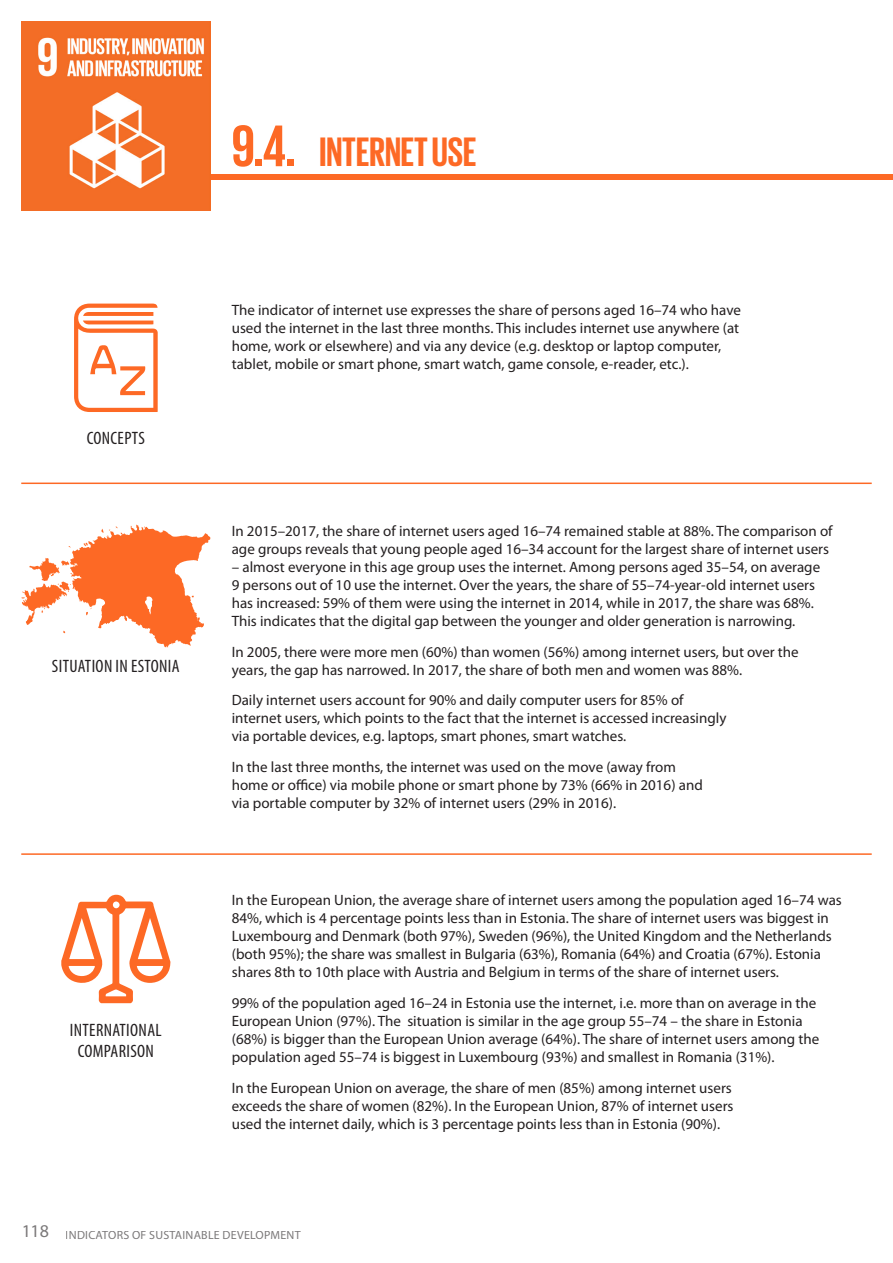
<style>
.page{position:relative;width:893px;height:1263px;background:#fff}
.page>*{position:absolute;margin:0;border:0;box-sizing:border-box;transform-origin:0 0}
.t1{font:700 60px "Giorgio Sans";color:#fd6925}
.Sihipealkiri{font:700 42px "Giorgio Sans";color:#fd6925}
.t2{font:condensed 18px/21.6px "Myriad Pro";letter-spacing:.02em;color:#231f20;text-align:center}
.Sisutekst{font:15px/18px "Myriad Pro";color:#231f20}
.t3{font:12px "Myriad Pro";letter-spacing:.02em;color:#231f20}
</style>
<div class="page">
<div style="left:21px;top:174px;width:872px;height:6px;background:#fd6925"></div>
<svg style="left:21px;top:525px;width:189px;height:122px"></svg>
<svg style="left:74px;top:304px;width:84px;height:108px"></svg>
<hr style="left:21px;top:482px;width:851px;height:2px;background:#fd6925">
<hr style="left:21px;top:853px;width:851px;height:2px;background:#fd6925">
<img style="left:21px;top:21px;width:189px;height:189px">
<svg style="left:61px;top:895px;width:109px;height:108px"></svg>
<p class="t1" style="left:232px;top:116px;width:66px">9.4.</p>
<p class="Sihipealkiri" style="left:319px;top:131px;width:159px">INTERNET USE</p>
<p class="t2" style="left:87px;top:427px;width:60px">CONCEPTS</p>
<p class="t2" style="left:52px;top:655px;width:129px">SITUATION IN ESTONIA</p>
<p class="t2" style="left:70px;top:1019px;width:93px">INTERNATIONAL<br>COMPARISON</p>
<p class="Sisutekst" style="left:232px;top:301px;width:511px">The indicator of internet use expresses the share of persons aged 16–74 who have used the internet in the last three months. This includes internet use anywhere (at home, work or elsewhere) and via any device (e.g. desktop or laptop computer, tablet, mobile or smart phone, smart watch, game console, e-reader, etc.).</p>
<p class="Sisutekst" style="left:232px;top:522px;width:602px">In 2015–2017, the share of internet users aged 16–74 remained stable at 88%. The comparison of age groups reveals that young people aged 16–34 account for the largest share of internet users</p>
<p class="Sisutekst" style="left:232px;top:558px;width:590px">– almost everyone in this age group uses the internet. Among persons aged 35–54, on average 9 persons out of 10 use the internet. Over the years, the share of 55–74-year-old internet users has increased: 59% of them were using the internet in 2014, while in 2017, the share was 68%.<br>This indicates that the digital gap between the younger and older generation is narrowing.</p>
<p class="Sisutekst" style="left:232px;top:642px;width:568px">In 2005, there were more men (60%) than women (56%) among internet users, but over the years, the gap has narrowed. In 2017, the share of both men and women was 88%.</p>
<p class="Sisutekst" style="left:232px;top:691px;width:496px">Daily internet users account for 90% and daily computer users for 85% of internet users, which points to the fact that the internet is accessed increasingly via portable devices, e.g. laptops, smart phones, smart watches.</p>
<p class="Sisutekst" style="left:232px;top:758px;width:473px">In the last three months, the internet was used on the move (away from home or office) via mobile phone or smart phone by 73% (66% in 2016) and via portable computer by 32% of internet users (29% in 2016).</p>
<p class="Sisutekst" style="left:232px;top:891px;width:612px">In the European Union, the average share of internet users among the population aged 16–74 was 84%, which is 4 percentage points less than in Estonia. The share of internet users was biggest in Luxembourg and Denmark (both 97%), Sweden (96%), the United Kingdom and the Netherlands (both 95%); the share was smallest in Bulgaria (63%), Romania (64%) and Croatia (67%). Estonia shares 8th to 10th place with Austria and Belgium in terms of the share of internet users.</p>
<p class="Sisutekst" style="left:232px;top:994px;width:589px">99% of the population aged 16–24 in Estonia use the internet, i.e. more than on average in the European Union (97%). The situation is similar in the age group 55–74 – the share in Estonia (68%) is bigger than the European Union average (64%). The share of internet users among the population aged 55–74 is biggest in Luxembourg (93%) and smallest in Romania (31%).</p>
<p class="Sisutekst" style="left:232px;top:1078px;width:503px;text-align:justify">In the European Union on average, the share of men (85%) among internet users exceeds the share of women (82%). In the European Union, 87% of internet users used the internet daily, which is 3 percentage points less than in Estonia (90%).</p>
<p class="t3" style="left:21px;top:1228px;width:281px"><sup>118</sup> INDICATORS OF SUSTAINABLE DEVELOPMENT</p>
</div>
